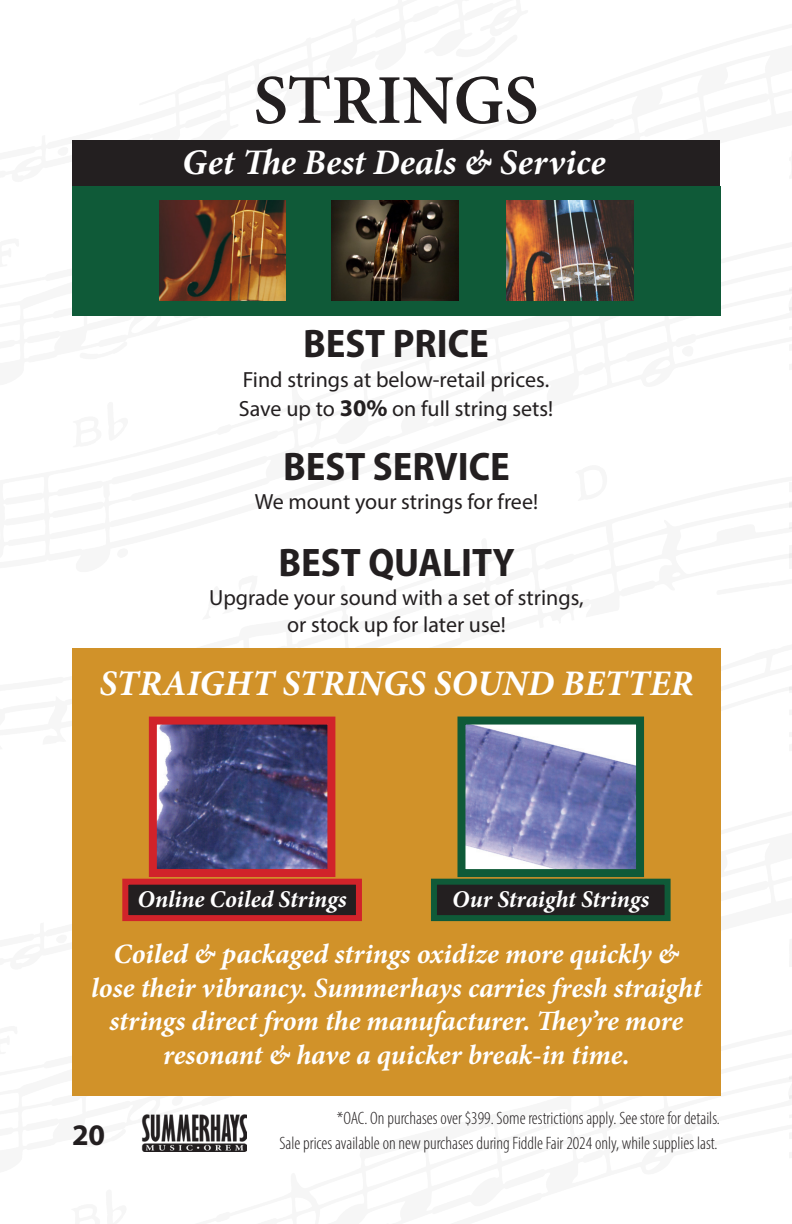
<style>
.page{position:relative;width:792px;height:1224px;background:#fff}
.page>*{position:absolute;margin:0;border:0;box-sizing:border-box;transform-origin:0 0}
.t1{font:600 70px "Minion Pro";color:#231f20}
.t2{font:700 semi-condensed 40px "Myriad Pro";color:#231f20}
.t3{font:italic 700 36px "Minion Pro";color:#fff}
.t4{font:700 30px "Myriad Pro";color:#231f20}
.t5{font:italic 700 28px/33.6px "Minion Pro";letter-spacing:-.005em;color:#fff;text-align:center}
.t6{font:italic 700 24px "Minion Pro";letter-spacing:-.005em;color:#fff}
.t7{font:22px "Myriad Pro";color:#231f20}
.t8{font:300 condensed 18px "Myriad Pro";color:#231f20}
.s1{font-weight:700;font-size:24px}
</style>
<div class="page">
<img style="left:141px;top:1114px;width:106px;height:38px">
<div style="left:72px;top:186px;width:649px;height:129px;background:#0f5a38"></div>
<div style="left:72px;top:649px;width:649px;height:447px;background:#d19229"></div>
<img style="left:158px;top:726px;width:168px;height:142px">
<div style="left:149px;top:717px;width:186px;height:160px;border:8px solid #d1232a"></div>
<img style="left:466px;top:726px;width:169px;height:142px">
<div style="left:457px;top:717px;width:187px;height:160px;border:8px solid #0f5a38"></div>
<div style="left:125px;top:882px;width:234px;height:36px;background:#231f20"></div>
<div style="left:122px;top:879px;width:240px;height:42px;border:6px solid #d1232a"></div>
<div style="left:434px;top:882px;width:234px;height:36px;background:#231f20"></div>
<div style="left:431px;top:879px;width:240px;height:42px;border:6px solid #0f5a38"></div>
<img style="left:159px;top:201px;width:127px;height:100px">
<img style="left:332px;top:201px;width:127px;height:100px">
<img style="left:507px;top:201px;width:127px;height:100px">
<div style="left:72px;top:140px;width:648px;height:46px;background:#231f20"></div>
<p class="t1" style="left:253px;top:52px;width:287px">STRINGS</p>
<p class="t3" style="left:182px;top:137px;width:425px">Get The Best Deals &amp; Service</p>
<p class="t2" style="left:303px;top:317px;width:187px">BEST PRICE</p>
<p class="t7" style="left:243px;top:366px;width:308px">Find strings at below-retail prices.</p>
<p class="t7" style="left:239px;top:395px;width:316px">Save up to <span class="s1">30%</span> on full string sets!</p>
<p class="t2" style="left:283px;top:441px;width:228px">BEST SERVICE</p>
<p class="t7" style="left:255px;top:488px;width:285px">We mount your strings for free!</p>
<p class="t2" style="left:279px;top:537px;width:237px">BEST QUALITY</p>
<p class="t7" style="left:209px;top:584px;width:376px">Upgrade your sound with a set of strings,</p>
<p class="t7" style="left:287px;top:611px;width:220px">or stock up for later use!</p>
<p class="t3" style="left:100px;top:658px;width:595px">STRAIGHT STRINGS SOUND BETTER</p>
<p class="t6" style="left:138px;top:883px;width:211px">Online Coiled Strings</p>
<p class="t6" style="left:452px;top:883px;width:198px">Our Straight Strings</p>
<p class="t5" style="left:91px;top:937px;width:612px">Coiled &amp; packaged strings oxidize more quickly &amp; lose their vibrancy. Summerhays carries fresh straight strings direct from the manufacturer. They’re more resonant &amp; have a quicker break-in time.</p>
<p class="t8" style="left:337px;top:1108px;width:385px">*OAC. On purchases over $399. Some restrictions apply. See store for details.</p>
<p class="t4" style="left:72px;top:1115px;width:35px">20</p>
<p class="t8" style="left:279px;top:1132px;width:440px">Sale prices available on new purchases during Fiddle Fair 2024 only, while supplies last.</p>
</div>
